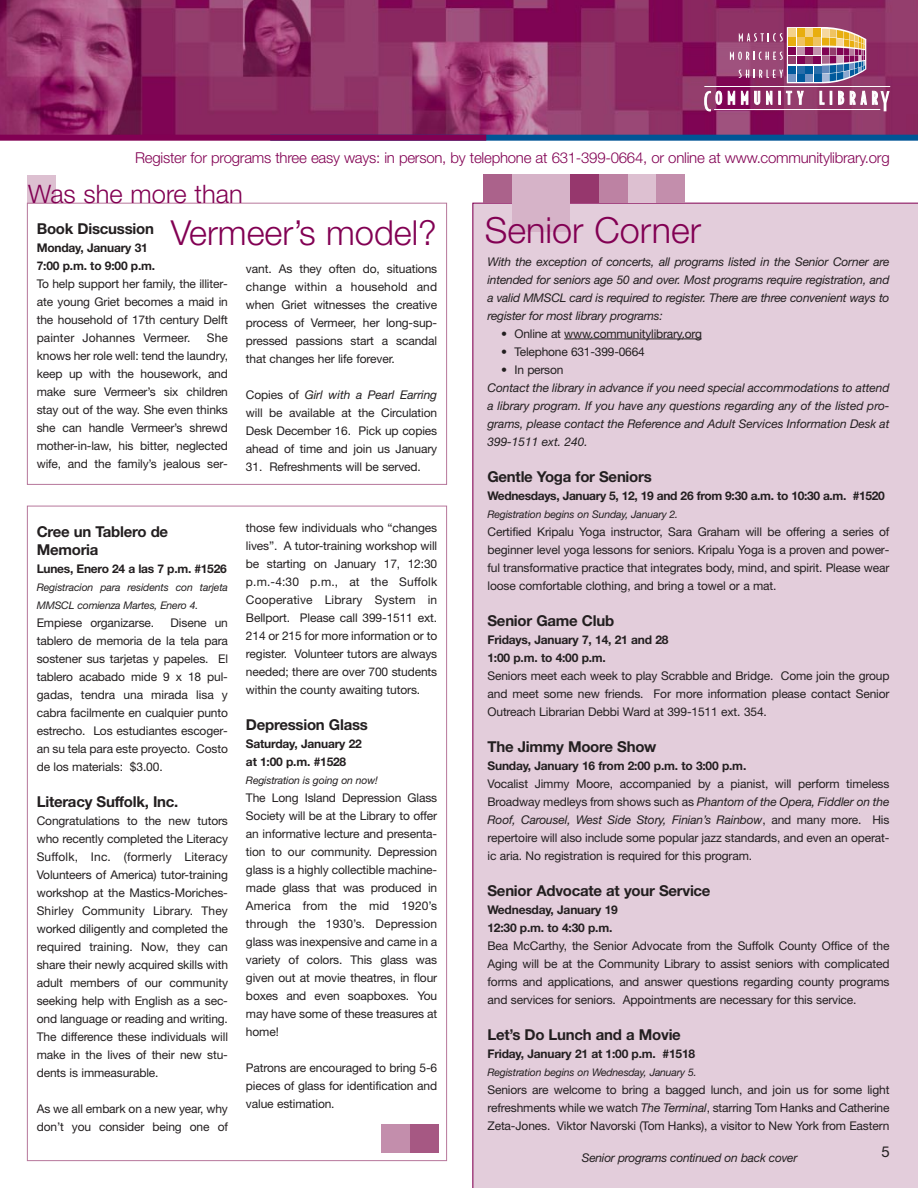
<style>
.page{position:relative;width:918px;height:1188px;background:#fff}
.page>*{position:absolute;margin:0;border:0;box-sizing:border-box;transform-origin:0 0}
.t1{font:300 36px "Helvetica Neue";color:#820053}
.t2{font:300 34.5px "Helvetica Neue";color:#820053}
.t3{font:300 25.5px "Helvetica Neue";color:#820053}
.t4{font:700 15px/18px "Helvetica Neue";letter-spacing:-.015em;color:#231f20}
.t5{font:300 15px "Helvetica Neue";letter-spacing:-.015em;color:#820053}
.t6{font:15px "Helvetica Neue";color:#231f20}
.t7{font:12px/18px "Helvetica Neue";letter-spacing:-.01em;color:#231f20;text-align:justify}
.t8{font:italic 12px/18px "Helvetica Neue";letter-spacing:-.015em;color:#231f20;text-align:justify}
.t9{font:700 12px/18px "Helvetica Neue";letter-spacing:-.015em;color:#231f20}
.t10{font:italic 10.5px/18px "Helvetica Neue";letter-spacing:-.015em;color:#231f20}
.s1{font-style:italic}
</style>
<div class="page">
<img style="left:1px;top:0;width:917px;height:135px">
<svg style="left:730px;top:27px;width:136px;height:56px;background:#a47386"></svg>
<hr style="left:714px;top:109px;width:166px;height:1px;background:#fff">
<hr style="left:704px;top:86px;width:186px;height:1px;background:#fff">
<svg style="left:704px;top:91px;width:18px;height:20px"></svg>
<svg style="left:728px;top:91px;width:7px;height:14px"></svg>
<svg style="left:741px;top:91px;width:7px;height:14px"></svg>
<svg style="left:754px;top:91px;width:6px;height:14px"></svg>
<svg style="left:766px;top:91px;width:6px;height:14px"></svg>
<div style="left:778px;top:91px;width:3px;height:14px;border:1px solid #fff"></div>
<svg style="left:786px;top:91px;width:18px;height:14px"></svg>
<svg style="left:820px;top:91px;width:12px;height:14px"></svg>
<svg style="left:838px;top:91px;width:6px;height:14px"></svg>
<svg style="left:850px;top:91px;width:40px;height:20px"></svg>
<div style="left:270px;top:135px;width:648px;height:6px;background:#005596"></div>
<div style="left:0;top:135px;width:486px;height:6px;background:#820053"></div>
<div style="left:472px;top:203px;width:446px;height:985px;background:#e3cddb"></div>
<div style="left:484px;top:174px;width:28px;height:29px;background:#ab628b"></div>
<div style="left:570px;top:174px;width:29px;height:29px;background:#96376d"></div>
<div style="left:599px;top:174px;width:29px;height:29px;background:#bd82a3"></div>
<div style="left:628px;top:174px;width:29px;height:29px;background:#ddc0d1"></div>
<div style="left:656px;top:174px;width:29px;height:29px;background:#c38eac"></div>
<div style="left:512px;top:174px;width:58px;height:58px;background:#d6b3c8"></div>
<div style="left:27px;top:175px;width:29px;height:29px;background:#ddc0d1"></div>
<svg style="left:564px;top:339px;width:26px;height:1px"></svg>
<hr style="left:590px;top:339px;width:87px;height:1px;background:#231f20">
<svg style="left:677px;top:339px;width:25px;height:1px"></svg>
<div style="left:27px;top:203px;width:420px;height:282px;border:1px solid #b7779b"></div>
<div style="left:382px;top:1124px;width:28px;height:29px;background:#c38eac"></div>
<div style="left:410px;top:1124px;width:29px;height:29px;background:#a65883"></div>
<p class="t5" style="left:135px;top:152px;width:756px">Register for programs three easy ways: in person, by telephone at 631-399-0664, or online at www.communitylibrary.org</p>
<h3 class="t3" style="left:28px;top:185px;width:216px">Was she more than</h3>
<h2 class="t2" style="left:171px;top:220px;width:268px">Vermeer’s model?</h2>
<p class="t4" style="left:37px;top:221px;width:119px">Book Discussion</p>
<p class="t9" style="left:37px;top:240px;width:120px">Monday, January 31<br>7:00 p.m. to 9:00 p.m.</p>
<p class="t7" style="left:37px;top:276px;width:193px">To help support her family, the illiter&shy;ate young Griet becomes a maid in the household of 17th century Delft painter Johannes Vermeer.</p>
<p class="t7" style="left:246px;top:261px;width:193px">vant. As they often do, situations change within a household and when Griet witnesses the creative process of Vermeer, her long-sup&shy;pressed passions start a scandal that changes her life forever.</p>
<p class="t7" style="left:246px;top:387px;width:193px">Copies of <span class="s1">Girl with a Pearl Earring </span>will be available at the Circulation Desk December 16. Pick up copies ahead of time and join us January</p>
<p class="t7" style="left:246px;top:459px;width:176px">31. Refreshments will be served.</p>
<p class="t7" style="left:37px;top:330px;width:193px;text-indent:170px">She knows her role well: tend the laundry, keep up with the housework, and make sure Vermeer’s six children stay out of the way. She even thinks she can handle Vermeer’s shrewd mother-in-law, his bitter, neglected wife, and the family’s jealous ser-</p>
<p class="t4" style="left:37px;top:524px;width:133px">Cree un Tablero de<br>Memoria</p>
<p class="t9" style="left:37px;top:561px;width:192px">Lunes, Enero 24 a las 7 p.m. #1526</p>
<p class="t10" style="left:37px;top:580px;width:193px">Registracion para residents con tarjeta<br>MMSCL comienza Martes, Enero 4.</p>
<p class="t7" style="left:37px;top:615px;width:119px">Empiese organizarse.</p>
<p class="t7" style="left:37px;top:615px;width:193px;text-indent:134px">Disene un tablero de memoria de la tela para sostener sus tarjetas y papeles. El tablero acabado mide 9 x 18 pul&shy;gadas, tendra una mirada lisa y cabra facilmente en cualquier punto estrecho. Los estudiantes escoger&shy;an su tela para este proyecto. Costo de los materials: $3.00.</p>
<p class="t4" style="left:37px;top:794px;width:143px">Literacy Suffolk, Inc.</p>
<p class="t7" style="left:37px;top:813px;width:193px">Congratulations to the new tutors who recently completed the Literacy Suffolk, Inc. (formerly Literacy Volunteers of America) tutor-training workshop at the Mastics-Moriches-Shirley Community Library. They worked diligently and completed the required training. Now, they can share their newly acquired skills with adult members of our community seeking help with English as a sec&shy;ond language or reading and writing.<br>The difference these individuals will make in the lives of their new stu&shy;dents is immeasurable.</p>
<p class="t7" style="left:37px;top:1101px;width:193px">As we all embark on a new year, why don’t you consider being one of</p>
<p class="t7" style="left:246px;top:519px;width:193px">those few individuals who “changes lives”. A tutor-training workshop will be starting on January 17, 12:30 p.m.-4:30 p.m., at the Suffolk Cooperative Library System in Bellport. Please call 399-1511 ext.<br>214 or 215 for more information or to register. Volunteer tutors are always needed; there are over 700 students within the county awaiting tutors.</p>
<p class="t4" style="left:246px;top:717px;width:123px">Depression Glass</p>
<p class="t9" style="left:246px;top:735px;width:117px">Saturday, January 22 at 1:00 p.m. #1528</p>
<p class="t10" style="left:246px;top:772px;width:134px">Registration is going on now!</p>
<p class="t7" style="left:246px;top:789px;width:193px">The Long Island Depression Glass Society will be at the Library to offer an informative lecture and presenta&shy;tion to our community. Depression glass is a highly collectible machine&shy;made glass that was produced in America from the mid 1920’s through the 1930’s. Depression glass was inexpensive and came in a variety of colors. This glass was given out at movie theatres, in flour boxes and even soapboxes. You may have some of these treasures at home!</p>
<p class="t7" style="left:246px;top:1059px;width:193px">Patrons are encouraged to bring 5-6 pieces of glass for identification and value estimation.</p>
<h1 class="t1" style="left:485px;top:217px;width:218px">Senior Corner</h1>
<p class="t8" style="left:488px;top:254px;width:403px">With the exception of concerts, all programs listed in the Senior Corner are intended for seniors age 50 and over. Most programs require registration, and a valid MMSCL card is required to register. There are three convenient ways to register for most library programs:</p>
<p class="t7" style="left:501px;top:326px;width:202px">• Online at www.communitylibrary.org</p>
<p class="t7" style="left:501px;top:344px;width:145px">• Telephone 631-399-0664</p>
<p class="t7" style="left:501px;top:362px;width:64px">• In person</p>
<p class="t8" style="left:488px;top:380px;width:404px">Contact the library in advance if you need special accommodations to attend a library program. If you have any questions regarding any of the listed pro&shy;grams, please contact the Reference and Adult Services Information Desk at 399-1511 ext. 240.</p>
<p class="t4" style="left:488px;top:469px;width:166px">Gentle Yoga for Seniors</p>
<p class="t9" style="left:488px;top:488px;width:399px">Wednesdays, January 5, 12, 19 and 26 from 9:30 a.m. to 10:30 a.m. #1520</p>
<p class="t10" style="left:488px;top:506px;width:192px">Registration begins on Sunday, January 2.</p>
<p class="t7" style="left:488px;top:524px;width:404px">Certified Kripalu Yoga instructor, Sara Graham will be offering a series of beginner level yoga lessons for seniors. Kripalu Yoga is a proven and power&shy;ful transformative practice that integrates body, mind, and spirit. Please wear loose comfortable clothing, and bring a towel or a mat.</p>
<p class="t4" style="left:488px;top:613px;width:128px">Senior Game Club</p>
<p class="t9" style="left:488px;top:632px;width:183px">Fridays, January 7, 14, 21 and 28<br>1:00 p.m. to 4:00 p.m.</p>
<p class="t7" style="left:488px;top:668px;width:404px">Seniors meet each week to play Scrabble and Bridge. Come join the group and meet some new friends. For more information please contact Senior Outreach Librarian Debbi Ward at 399-1511 ext. 354.</p>
<p class="t4" style="left:488px;top:739px;width:170px">The Jimmy Moore Show</p>
<p class="t9" style="left:488px;top:758px;width:260px">Sunday, January 16 from 2:00 p.m. to 3:00 p.m.</p>
<p class="t7" style="left:488px;top:776px;width:404px">Vocalist Jimmy Moore, accompanied by a pianist, will perform timeless Broadway medleys from shows such as <span class="s1">Phantom of the Opera, Fiddler on the Roof, Carousel, West Side Story, Finian’s Rainbow</span>, and many more. His repertoire will also include some popular jazz standards, and even an operat&shy;ic aria. No registration is required for this program.</p>
<p class="t4" style="left:488px;top:883px;width:225px">Senior Advocate at your Service</p>
<p class="t9" style="left:488px;top:902px;width:132px">Wednesday, January 19<br>12:30 p.m. to 4:30 p.m.</p>
<p class="t7" style="left:488px;top:938px;width:404px">Bea McCarthy, the Senior Advocate from the Suffolk County Office of the Aging will be at the Community Library to assist seniors with complicated forms and applications, and answer questions regarding county programs and services for seniors. Appointments are necessary for this service.</p>
<p class="t4" style="left:488px;top:1027px;width:195px">Let’s Do Lunch and a Movie</p>
<p class="t9" style="left:488px;top:1046px;width:209px">Friday, January 21 at 1:00 p.m. #1518</p>
<p class="t10" style="left:488px;top:1064px;width:211px">Registration begins on Wednesday, January 5.</p>
<p class="t7" style="left:488px;top:1082px;width:404px">Seniors are welcome to bring a bagged lunch, and join us for some light refreshments while we watch <span class="s1">The Terminal</span>, starring Tom Hanks and Catherine Zeta-Jones. Viktor Navorski (Tom Hanks), a visitor to New York from Eastern</p>
<p class="t8" style="left:582px;top:1150px;width:217px">Senior programs continued on back cover</p>
<p class="t6" style="left:881px;top:1146px;width:10px">5</p>
</div>
